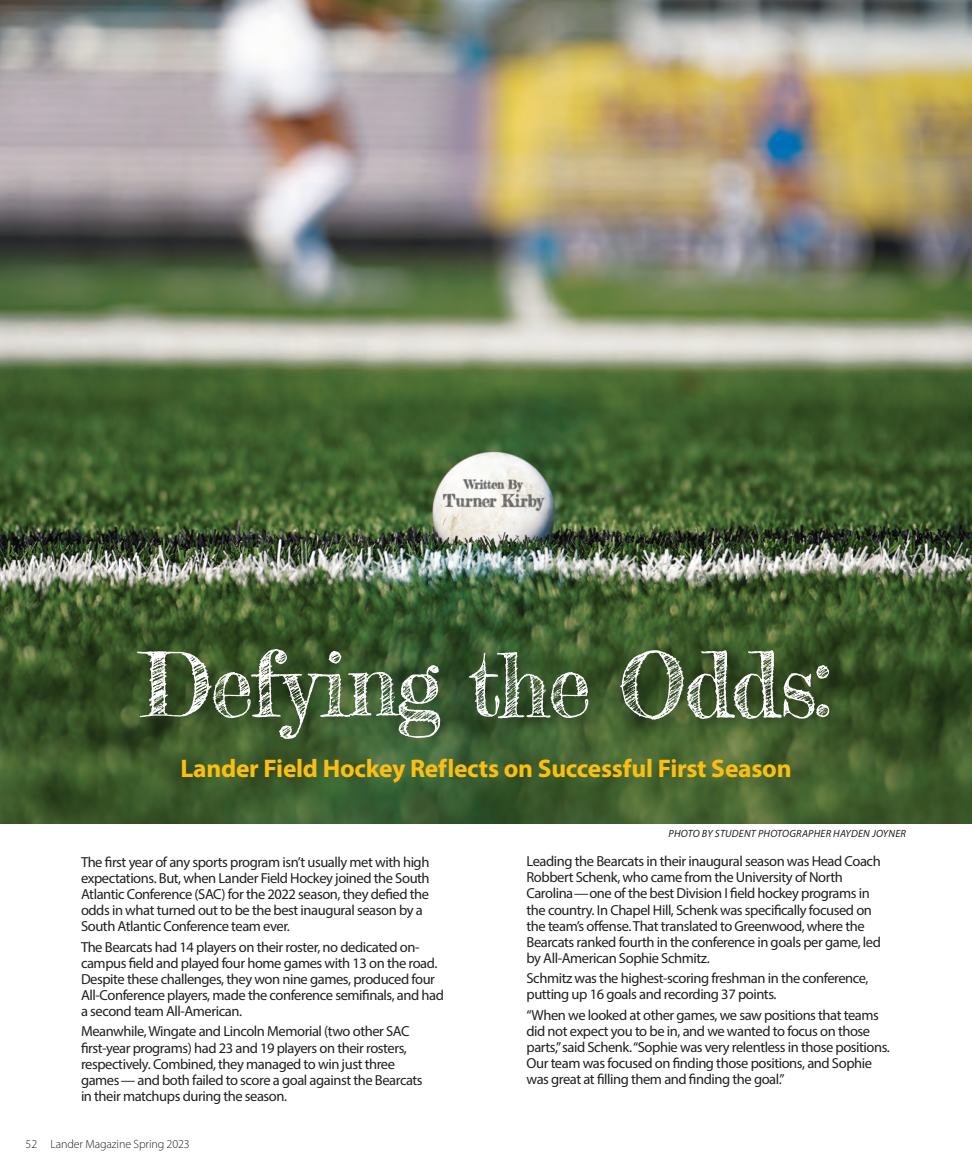
<style>
.page{position:relative;width:972px;height:1175px;background:#fff}
.page>*{position:absolute;margin:0;border:0;box-sizing:border-box;transform-origin:0 0}
.t1{font:700 25.5px "Myriad Pro";letter-spacing:-.01em;color:#fdbe12}
.t2{font:16.5px "Frederickathe Greatest";letter-spacing:.01em;color:#76787b}
.t3{font:14.55px/16px "Myriad Pro";letter-spacing:-.03em;color:#231f20}
.t4{font:300 12px "Myriad Pro";letter-spacing:-.01em;color:#231f20}
.t5{font:12px "Frederickathe Greatest";letter-spacing:-.03em;color:#76787b}
.t6{font:italic 10.5px "Myriad Pro";letter-spacing:.02em;color:#231f20}
</style>
<div class="page">
<img style="left:0;top:0;width:972px;height:823px">
<div style="left:135px;top:646px;width:707px;height:105px;background:#231f20;opacity:.3"></div>
<svg style="left:137px;top:648px;width:693px;height:91px;background:#5a714d"></svg>
<div style="left:443px;top:478px;width:102px;height:33px;background:#231f20;opacity:.85"></div>
<p class="t5" style="left:465px;top:477px;width:59px">Written By</p>
<p class="t2" style="left:443px;top:491px;width:101px">Turner Kirby</p>
<p class="t1" style="left:180px;top:752px;width:613px">Lander Field Hockey Reflects on Successful First Season</p>
<p class="t3" style="left:81px;top:853px;width:350px">The first year of any sports program isn’t usually met with high expectations. But, when Lander Field Hockey joined the South Atlantic Conference (SAC) for the 2022 season, they defied the odds in what turned out to be the best inaugural season by a South Atlantic Conference team ever.</p>
<p class="t3" style="left:81px;top:938px;width:365px">The Bearcats had 14 players on their roster, no dedicated on&shy;campus field and played four home games with 13 on the road.<br>Despite these challenges, they won nine games, produced four All-Conference players, made the conference semifinals, and had a second team All-American.</p>
<p class="t3" style="left:81px;top:1023px;width:343px">Meanwhile, Wingate and Lincoln Memorial (two other SAC first-year programs) had 23 and 19 players on their rosters, respectively. Combined, they managed to win just three games— and both failed to score a goal against the Bearcats in their matchups during the season.</p>
<p class="t4" style="left:26px;top:1136px;width:166px">52 Lander Magazine Spring 2023</p>
<p class="t6" style="left:668px;top:827px;width:239px">PHOTO BY STUDENT PHOTOGRAPHER HAYDEN JOYNER</p>
<p class="t3" style="left:527px;top:853px;width:356px">Leading the Bearcats in their inaugural season was Head Coach Robbert Schenk, who came from the University of North Carolina—one of the best Division I field hockey programs in the country. In Chapel Hill, Schenk was specifically focused on the team’s offense. That translated to Greenwood, where the Bearcats ranked fourth in the conference in goals per game, led by All-American Sophie Schmitz.</p>
<p class="t3" style="left:527px;top:970px;width:344px">Schmitz was the highest-scoring freshman in the conference, putting up 16 goals and recording 37 points.</p>
<p class="t3" style="left:527px;top:1006px;width:365px">“When we looked at other games, we saw positions that teams did not expect you to be in, and we wanted to focus on those parts,” said Schenk. “Sophie was very relentless in those positions.<br>Our team was focused on finding those positions, and Sophie was great at filling them and finding the goal.”</p>
</div>
